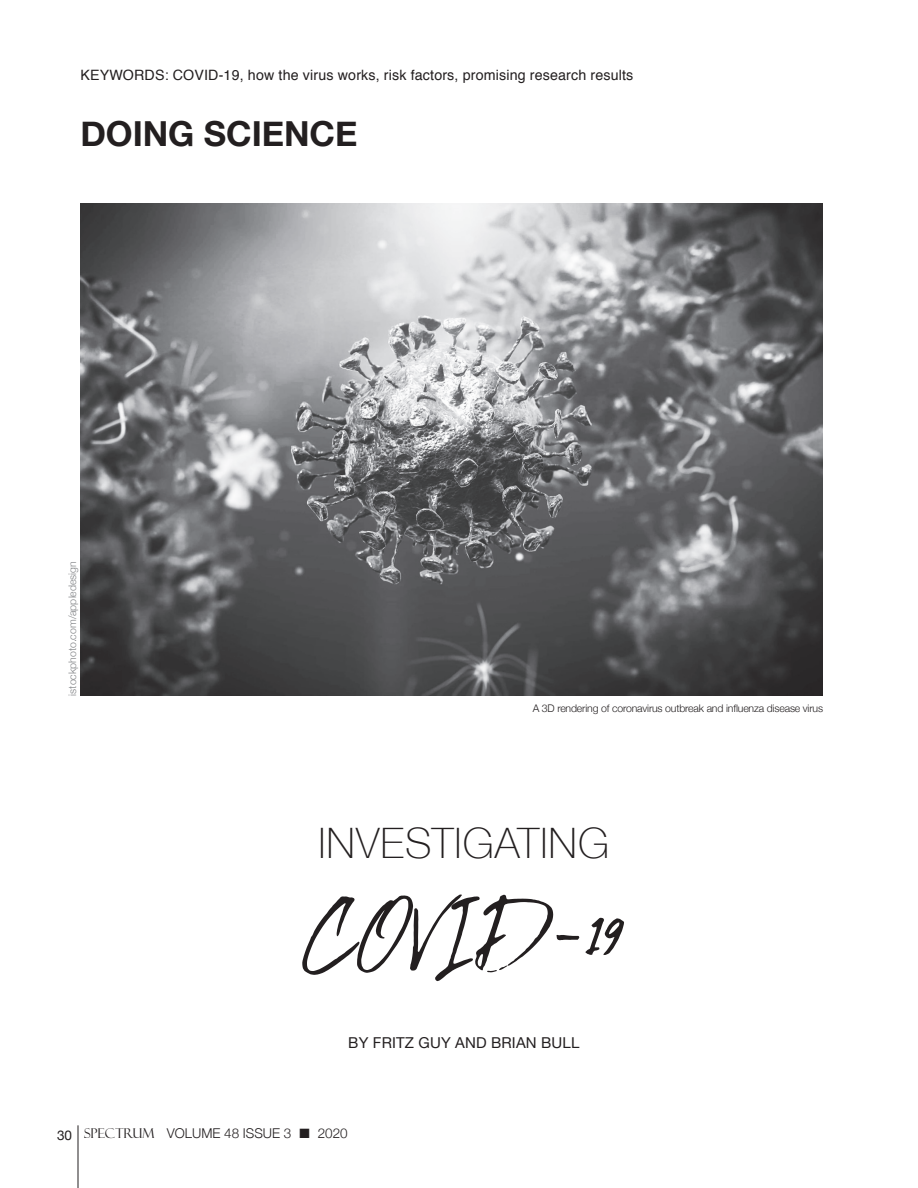
<style>
.page{position:relative;width:918px;height:1188px;background:#fff}
.page>*{position:absolute;margin:0;border:0;box-sizing:border-box;transform-origin:0 0}
.t1{font:97.65px "Abuget";color:#231f20}
.t2{font:100 42px "Helvetica Neue";letter-spacing:.025em;color:#231f20}
.t3{font:700 34.5px "Helvetica Neue";color:#231f20}
.t4{font:15px "Helvetica Neue";letter-spacing:.01em;color:#231f20}
.t5{font:14.25px "Helvetica";letter-spacing:.01em;color:#231f20}
.t6{font:300 13.5px "Helvetica Neue";color:#231f20}
.t7{font:300 10.5px "Helvetica Neue";letter-spacing:-.015em;color:#231f20}
.t8{font:300 10.5px "Helvetica Neue";color:#808285}
.s1{font-weight:400}
.s2{font-family:"Felix Titling MT Std";font-weight:400}
</style>
<div class="page">
<hr style="left:78px;top:1125px;width:1px;height:63px;background:#231f20">
<img style="left:80px;top:203px;width:743px;height:493px">
<p class="t5" style="left:80px;top:64px;width:555px">KEYWORDS: COVID-19, how the virus works, risk factors, promising research results</p>
<h3 class="t3" style="left:80px;top:106px;width:279px">DOING SCIENCE</h3>
<p class="t8" style="left:64px;top:696px;width:136px;rotate:-90deg">istockphoto.com/appledesign</p>
<p class="t7" style="left:533px;top:700px;width:292px">A 3D rendering of coronavirus outbreak and influenza disease virus</p>
<h2 class="t2" style="left:318px;top:811px;width:292px">INVESTIGATING</h2>
<h1 class="t1" style="left:303px;top:877px;width:321px">COVID-19</h1>
<p class="t4" style="left:348px;top:1032px;width:233px">BY FRITZ GUY AND BRIAN BULL</p>
<p class="t6" style="left:57px;top:1123px;width:292px"><span class="s1">30</span> <span class="s2">SPECTRUM</span> VOLUME 48 ISSUE 3 ■ 2020</p>
</div>
